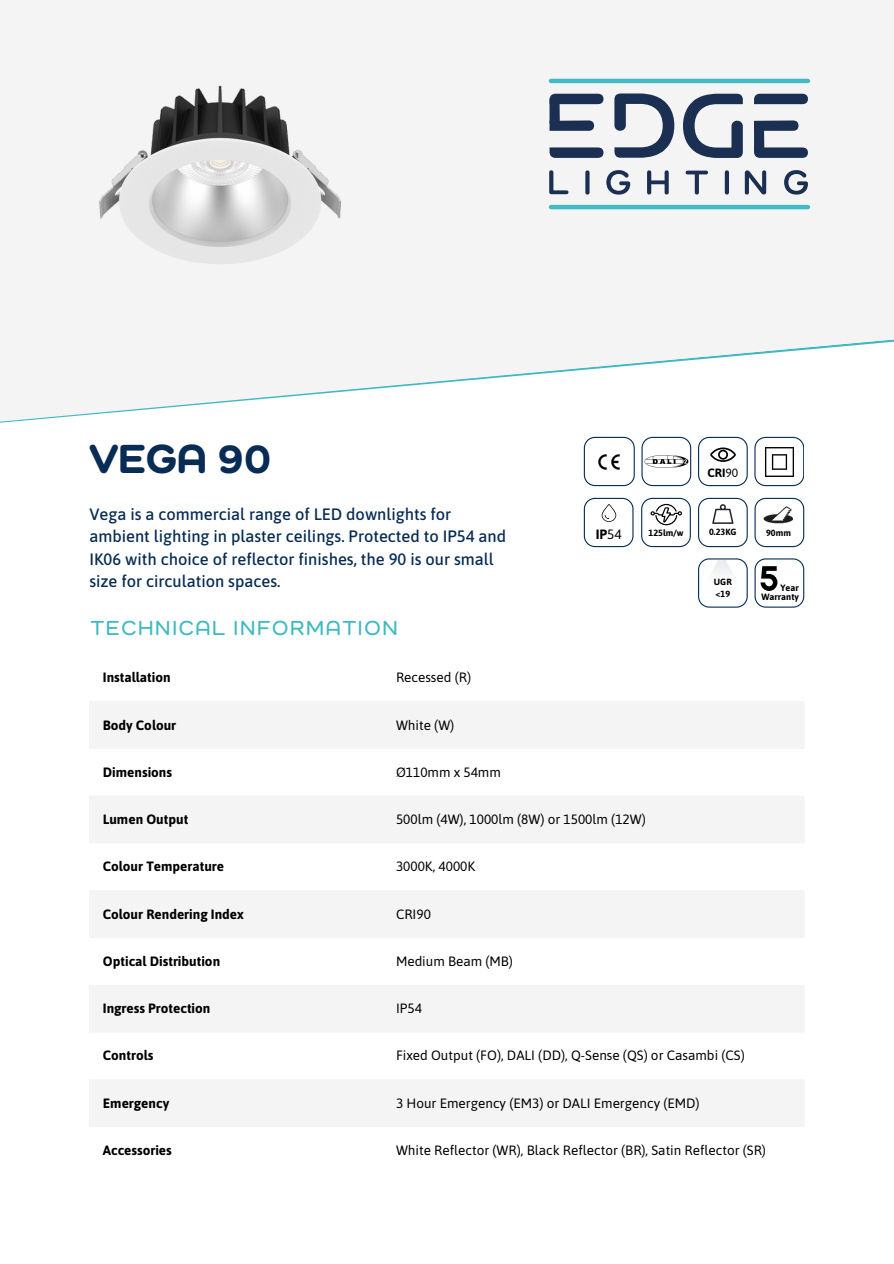
<style>
.page{position:relative;width:894px;height:1264px;background:#fff}
.page>*{position:absolute;margin:0;border:0;box-sizing:border-box;transform-origin:0 0}
.t1{font:800 42px "Como";color:#082c54}
.t2{font:600 21px "Como";letter-spacing:.085em;color:#3fb9c2}
.t3{font:500 16.5px/22.5px "Asap";color:#082c54}
.t4{font:13.5px "Asap";color:#000}
.t5{font:700 13.5px "Asap";color:#000}
.t6{font:700 12px "Asap";color:#000}
.t7{font:700 9.15px "Asap";color:#000}
.t8{font:700 9px/12px "Asap";color:#000}
.s1{font-weight:400}
</style>
<div class="page">
<div style="left:0;top:0;width:893px;height:456px;background:#f4f4f4"></div>
<svg style="left:89px;top:701px;width:715px;height:426px;fill:#f4f4f4"></svg>
<svg style="left:698px;top:498px;width:49px;height:49px"></svg>
<svg style="left:641px;top:498px;width:49px;height:49px"></svg>
<svg style="left:583px;top:437px;width:51px;height:49px"></svg>
<img style="left:595px;top:449px;width:27px;height:26px;border-radius:11px">
<svg style="left:641px;top:437px;width:49px;height:49px"></svg>
<img style="left:643px;top:453px;width:45px;height:16px;border-radius:8px">
<svg style="left:583px;top:498px;width:50px;height:49px"></svg>
<svg style="left:697px;top:437px;width:50px;height:49px"></svg>
<svg style="left:754px;top:498px;width:49px;height:49px"></svg>
<svg style="left:754px;top:558px;width:49px;height:49px"></svg>
<svg style="left:698px;top:558px;width:49px;height:49px"></svg>
<svg style="left:754px;top:437px;width:49px;height:49px"></svg>
<img style="left:762px;top:445px;width:33px;height:33px">
<svg style="left:549px;top:170px;width:19px;height:24px"></svg>
<svg style="left:585px;top:170px;width:4px;height:24px"></svg>
<svg style="left:606px;top:170px;width:24px;height:25px"></svg>
<svg style="left:647px;top:170px;width:21px;height:24px"></svg>
<svg style="left:685px;top:171px;width:22px;height:23px"></svg>
<svg style="left:724px;top:170px;width:4px;height:24px"></svg>
<svg style="left:744px;top:170px;width:22px;height:24px"></svg>
<svg style="left:784px;top:170px;width:23px;height:25px"></svg>
<svg style="left:683px;top:94px;width:59px;height:64px"></svg>
<svg style="left:614px;top:93px;width:60px;height:65px"></svg>
<svg style="left:549px;top:147px;width:54px;height:11px"></svg>
<svg style="left:549px;top:94px;width:54px;height:37px"></svg>
<svg style="left:754px;top:94px;width:53px;height:10px"></svg>
<svg style="left:754px;top:120px;width:53px;height:38px"></svg>
<hr style="left:550px;top:205px;width:257px;height:4px;background:#40bac3">
<hr style="left:550px;top:79px;width:257px;height:4px;background:#40bac3">
<img style="left:99px;top:85px;width:242px;height:179px">
<p class="t1" style="left:89px;top:441px;width:183px">VEGA 90</p>
<p class="t3" style="left:89px;top:502px;width:418px">Vega is a commercial range of LED downlights for ambient lighting in plaster ceilings. Protected to IP54 and IK06 with choice of reflector finishes, the 90 is our small size for circulation spaces.</p>
<p class="t2" style="left:91px;top:619px;width:308px">TECHNICAL INFORMATION</p>
<h2 class="t6" style="left:707px;top:466px;width:32px">CRI<span class="s1">90</span></h2>
<p class="t5" style="left:595px;top:526px;width:27px">IP<span class="s1">54</span></p>
<p class="t8" style="left:765px;top:526px;width:26px">90mm</p>
<p class="t8" style="left:648px;top:526px;width:36px">125lm/w</p>
<p class="t8" style="left:709px;top:526px;width:29px">0.23KG</p>
<p class="t8" style="left:713px;top:576px;width:19px">UGR &lt;19</p>
<p class="t7" style="left:780px;top:582px;width:20px">Year</p>
<p class="t7" style="left:761px;top:592px;width:39px">Warranty</p>
<p class="t5" style="left:103px;top:669px;width:69px">Installation</p>
<p class="t4" style="left:396px;top:669px;width:76px">Recessed (R)</p>
<p class="t5" style="left:103px;top:717px;width:75px">Body Colour</p>
<p class="t4" style="left:396px;top:717px;width:60px">White (W)</p>
<h1 class="t5" style="left:103px;top:764px;width:71px">Dimensions</h1>
<h5 class="t4" style="left:396px;top:764px;width:106px">Ø110mm x 54mm</h5>
<p class="t5" style="left:103px;top:811px;width:87px">Lumen Output</p>
<p class="t4" style="left:396px;top:811px;width:251px">500lm (4W), 1000lm (8W) or 1500lm (12W)</p>
<h3 class="t5" style="left:103px;top:858px;width:123px">Colour Temperature</h3>
<h4 class="t4" style="left:396px;top:858px;width:81px">3000K, 4000K</h4>
<p class="t5" style="left:103px;top:906px;width:142px">Colour Rendering Index</p>
<p class="t4" style="left:396px;top:906px;width:36px">CRI90</p>
<p class="t5" style="left:103px;top:953px;width:119px">Optical Distribution</p>
<p class="t4" style="left:396px;top:953px;width:118px">Medium Beam (MB)</p>
<h6 class="t5" style="left:103px;top:1000px;width:109px">Ingress Protection</h6>
<p class="t4" style="left:396px;top:1000px;width:27px">IP54</p>
<p class="t5" style="left:103px;top:1047px;width:52px">Controls</p>
<p class="t4" style="left:396px;top:1047px;width:350px">Fixed Output (FO), DALI (DD), Q-Sense (QS) or Casambi (CS)</p>
<h6 class="t5" style="left:103px;top:1095px;width:68px">Emergency</h6>
<p class="t4" style="left:396px;top:1095px;width:305px">3 Hour Emergency (EM3) or DALI Emergency (EMD)</p>
<p class="t5" style="left:103px;top:1142px;width:70px">Accessories</p>
<p class="t4" style="left:396px;top:1142px;width:371px">White Reflector (WR), Black Reflector (BR), Satin Reflector (SR)</p>
</div>
